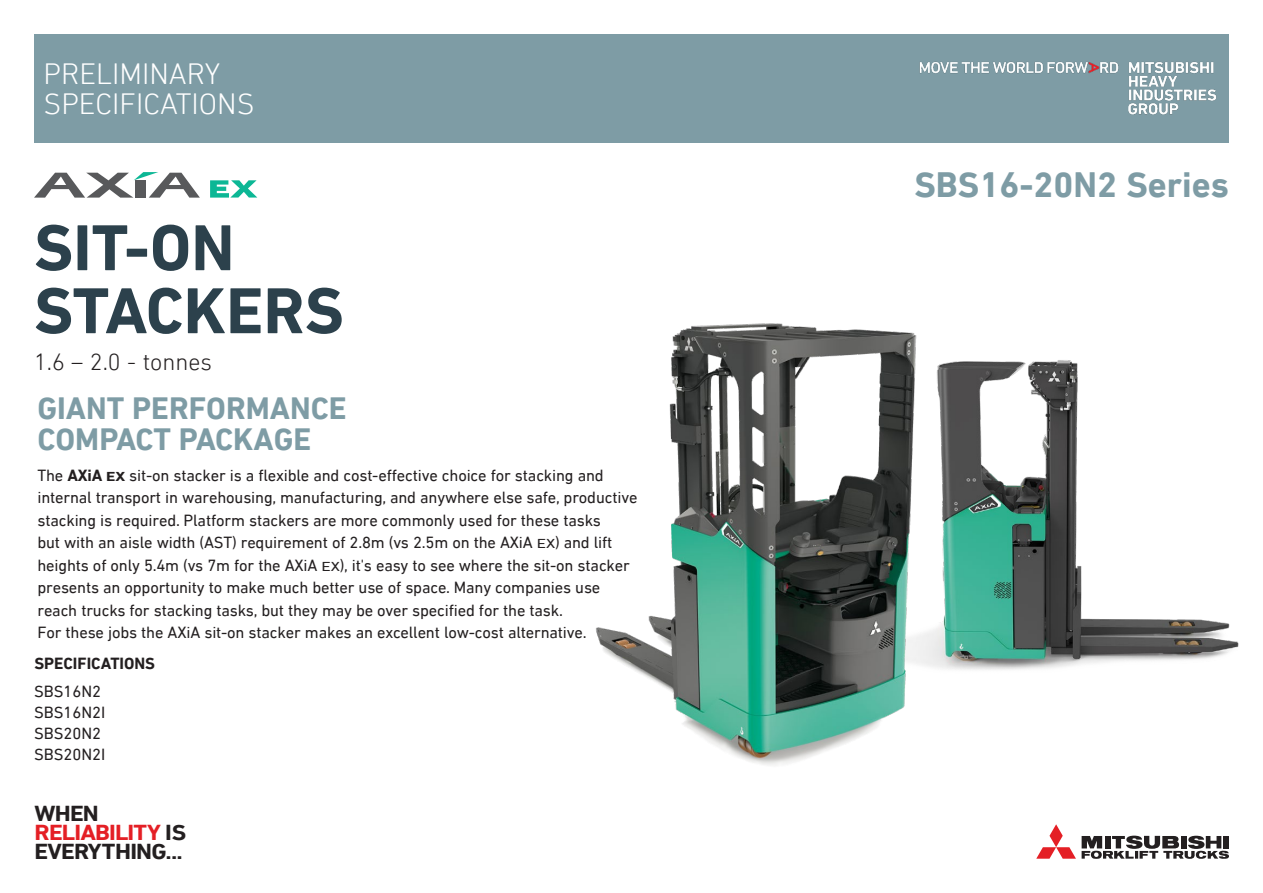
<style>
.page{position:relative;width:1263px;height:893px;background:#fff}
.page>*{position:absolute;margin:0;border:0;box-sizing:border-box;transform-origin:0 0}
.FrontCover_RANGE-NAM{font:700 66px/63px "DIN Next LT Pro";color:#2c414c}
.Front_Cover_Series_N{font:700 36px "DIN Next LT Pro";color:#7e9ca5}
.FrontCover-signature{font:700 31.5px/31.5px "DIN Next LT Pro";color:#7e9ca5}
.Front-Preliminary_XX{font:300 30px/30px "DIN Next LT Pro";color:#fff}
.FrontCover-Capacity{font:300 24px "DIN Next LT Pro";color:#231f20}
.t1{font:700 22.2px/18.9px "DIN Next LT Pro";letter-spacing:-.035em;color:#231f20;scale:1.1 1}
.BODY_BIG_cover_lead{font:16.5px/22.5px "DIN Next LT Pro";letter-spacing:-.01em;color:#231f20}
.BODY_BIG_cover_lead-2{font:700 16.5px "DIN Next LT Pro";color:#231f20}
.s1{font-weight:700}
.s2{font-weight:700;font-size:13.2px}
.s3{font-size:13.2px}
.s4{color:#e41f25}
</style>
<div class="page">
<svg style="left:34px;top:172px;width:166px;height:26px"></svg>
<svg style="left:210px;top:180px;width:47px;height:18px"></svg>
<img style="left:965px;top:360px;width:274px;height:310px">
<img style="left:596px;top:323px;width:369px;height:442px">
<svg style="left:1036px;top:824px;width:193px;height:35px"></svg>
<div style="left:34px;top:34px;width:1195px;height:108px;background:#7e9ca5"></div>
<img style="left:920px;top:61px;width:296px;height:54px">
<p class="Front-Preliminary_XX" style="left:43px;top:59px;width:213px">PRELIMINARY<br>SPECIFICATIONS</p>
<p class="FrontCover_RANGE-NAM" style="left:34px;top:216px;width:311px">SIT-ON<br>STACKERS</p>
<p class="FrontCover-Capacity" style="left:34px;top:348px;width:179px">1.6 – 2.0 - tonnes</p>
<p class="FrontCover-signature" style="left:37px;top:392px;width:311px">GIANT PERFORMANCE<br>COMPACT PACKAGE</p>
<p class="BODY_BIG_cover_lead" style="left:37px;top:464px;width:602px">The <span class="s1">AXiA</span> <span class="s2">EX</span> sit-on stacker is a flexible and cost-effective choice for stacking and internal transport in warehousing, manufacturing, and anywhere else safe, productive stacking is required. Platform stackers are more commonly used for these tasks<br>but with an aisle width (AST) requirement of 2.8m (vs 2.5m on the AXiA <span class="s3">EX</span>) and lift heights of only 5.4m (vs 7m for the AXiA <span class="s3">EX</span>), it's easy to see where the sit-on stacker presents an opportunity to make much better use of space. Many companies use reach trucks for stacking tasks, but they may be over specified for the task.<br>For these jobs the AXiA sit-on stacker makes an excellent low-cost alternative.</p>
<p class="BODY_BIG_cover_lead-2" style="left:34px;top:654px;width:122px">SPECIFICATIONS</p>
<p class="BODY_BIG_cover_lead" style="left:34px;top:681px;width:73px;line-height:21px">SBS16N2<br>SBS16N2I<br>SBS20N2<br>SBS20N2I</p>
<p class="t1" style="left:35px;top:804px;width:139px">WHEN<br><span class="s4">RELIABILITY</span> IS<br>EVERYTHING...</p>
<p class="Front_Cover_Series_N" style="left:914px;top:164px;width:316px">SBS16-20N2 Series</p>
</div>
